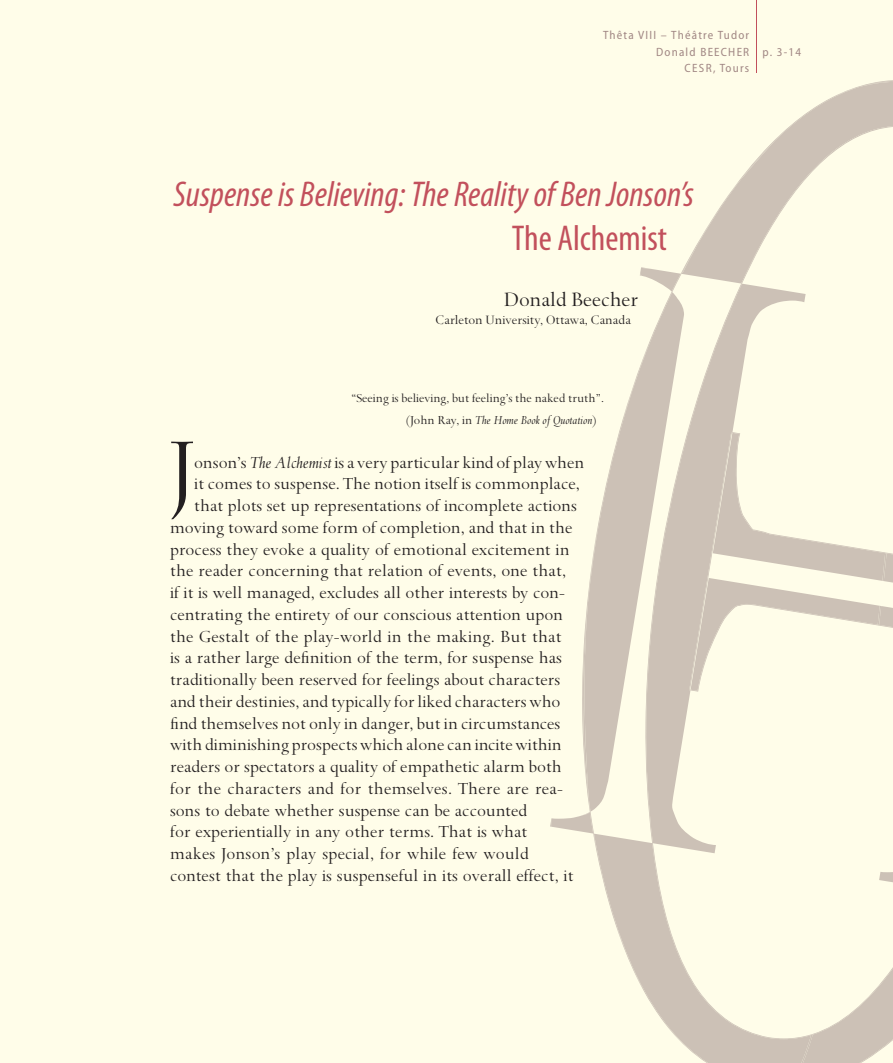
<style>
.page{position:relative;width:893px;height:1063px;background:#fffde9}
.page>*{position:absolute;margin:0;border:0;box-sizing:border-box;transform-origin:0 0}
.t1{font:93.15px "Spectrum";color:#231f20}
.t2{font:italic condensed 36px "Myriad Pro";color:#c2505c}
.t3{font:condensed 36px "Myriad Pro";color:#c2505c}
.t4{font:22.5px "Spectrum";color:#231f20}
.t5{font:18.75px "Spectrum";color:#231f20}
.t6{font:14.25px "Spectrum";color:#231f20}
.t7{font:13.5px/21.8px "Spectrum";color:#231f20}
.t8{font:semi-condensed 12px/16.5px "Myriad Pro";letter-spacing:.1em;color:#a18784;text-align:right}
.s1{font-style:italic}
</style>
<div class="page">
<hr style="left:756px;top:0;width:1px;height:72px;background:#c2505c">
<svg style="left:550px;top:815px;width:32px;height:17px"></svg>
<svg style="left:583px;top:80px;width:310px;height:983px"></svg>
<svg style="left:645px;top:126px;width:248px;height:913px"></svg>
<svg style="left:801px;top:1034px;width:12px;height:29px"></svg>
<svg style="left:691px;top:433px;width:202px;height:258px"></svg>
<p class="t8" style="left:603px;top:27px;width:148px">thêta VIII – théâtre tudor<br>Donald Beecher<br>ceSr, tours</p>
<p class="t8" style="left:763px;top:44px;width:40px">p. 3-14</p>
<h2 class="t2" style="left:173px;top:173px;width:522px">Suspense is Believing: The Reality of Ben Jonson’s</h2>
<h2 class="t3" style="left:512px;top:216px;width:157px">The Alchemist</h2>
<p class="t4" style="left:504px;top:287px;width:136px">Donald Beecher</p>
<p class="t6" style="left:436px;top:312px;width:197px">Carleton University, Ottawa, Canada</p>
<p class="t7" style="left:406px;top:388px;width:199px;text-indent:-55px">“Seeing is believing, but feeling’s the naked truth”. (John Ray, in <span class="s1">The Home Book of Quotation</span>)</p>
<h1 class="t1" style="left:170px;top:420px;width:26px">J</h1>
<p class="t5" style="left:194px;top:452px;width:392px">onson’s <span class="s1">The Alchemist</span> is a very particular kind of play when</p>
<p class="t5" style="left:194px;top:474px;width:387px">it comes to suspense. The notion itself is commonplace,</p>
<p class="t5" style="left:194px;top:496px;width:384px">that plots set up representations of incomplete actions</p>
<p class="t5" style="left:170px;top:517px;width:404px">moving toward some form of completion, and that in the</p>
<p class="t5" style="left:170px;top:539px;width:401px">process they evoke a quality of emotional excitement in</p>
<p class="t5" style="left:170px;top:561px;width:398px">the reader concerning that relation of events, one that,</p>
<p class="t5" style="left:170px;top:583px;width:396px">if it is well managed, excludes all other interests by con-</p>
<p class="t5" style="left:170px;top:604px;width:395px">centrating the entirety of our conscious attention upon</p>
<p class="t5" style="left:170px;top:626px;width:393px">the Gestalt of the play-world in the making. But that</p>
<p class="t5" style="left:170px;top:648px;width:393px">is a rather large definition of the term, for suspense has</p>
<p class="t5" style="left:170px;top:670px;width:392px">traditionally been reserved for feelings about characters</p>
<p class="t5" style="left:170px;top:691px;width:392px">and their destinies, and typically for liked characters who</p>
<p class="t5" style="left:170px;top:713px;width:392px">find themselves not only in danger, but in circumstances</p>
<p class="t5" style="left:170px;top:735px;width:393px">with diminishing prospects which alone can incite within</p>
<p class="t5" style="left:170px;top:757px;width:393px">readers or spectators a quality of empathetic alarm both</p>
<p class="t5" style="left:170px;top:778px;width:395px">for the characters and for themselves. There are rea-</p>
<p class="t5" style="left:170px;top:800px;width:359px">sons to debate whether suspense can be accounted</p>
<p class="t5" style="left:170px;top:822px;width:359px">for experientially in any other terms. That is what</p>
<p class="t5" style="left:170px;top:844px;width:360px">makes Jonson’s play special, for while few would</p>
<p class="t5" style="left:170px;top:865px;width:405px">contest that the play is suspenseful in its overall effect, it</p>
</div>
